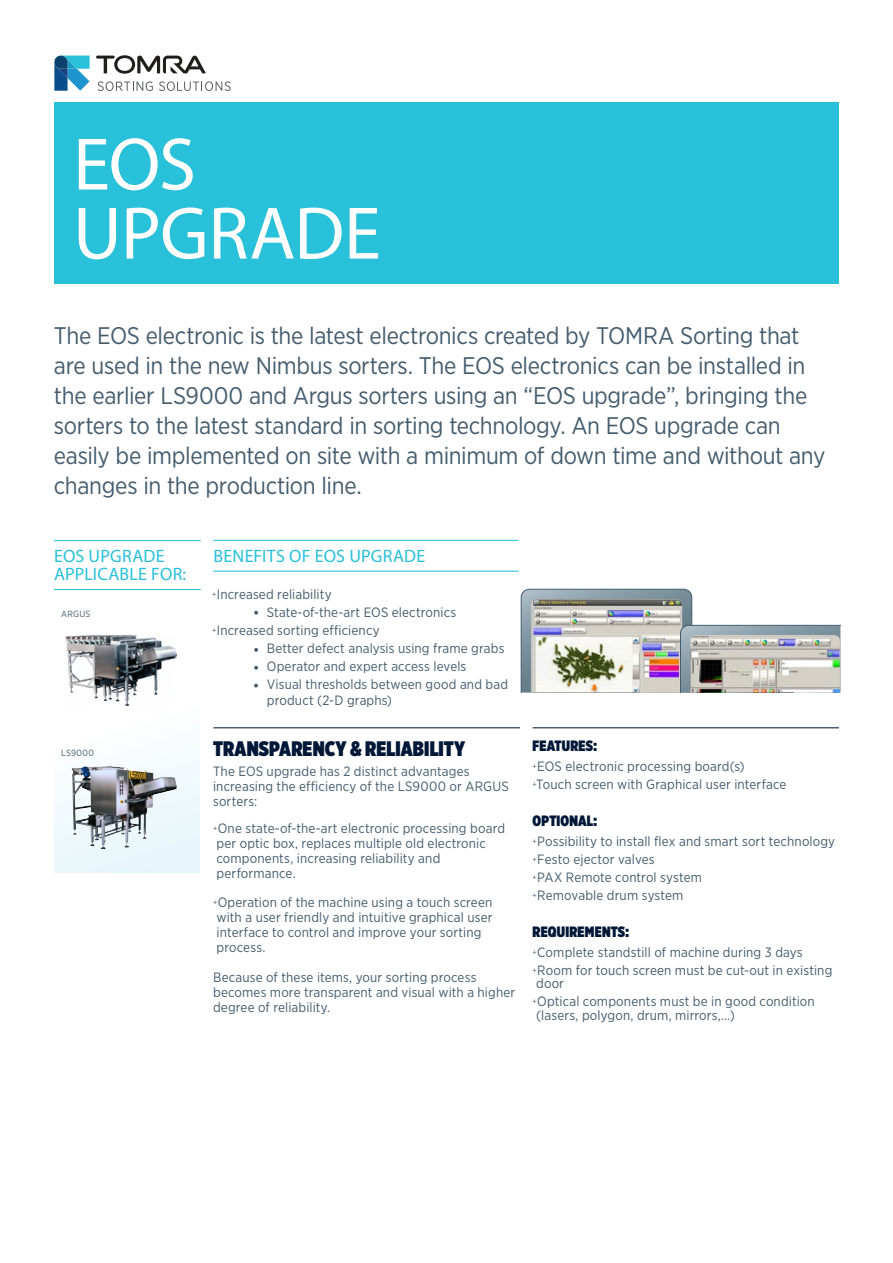
<style>
.page{position:relative;width:893px;height:1263px;background:#fff}
.page>*{position:absolute;margin:0;border:0;box-sizing:border-box;transform-origin:0 0}
.TITLE_1{font:75px "Myriad Pro";letter-spacing:-.01em;color:#fff}
.Big_Paragraph_1{font:24px/30px "Gotham Narrow";letter-spacing:-.015em;color:#445c6e}
.Body_Copy_-_8pt{font:900 21px "Gotham X Narrow";letter-spacing:.005em;color:#001737}
.List_Title_1{font:18px "Myriad Pro";letter-spacing:.005em;color:#29c0da}
.Head_3{font:18px "Myriad Pro";letter-spacing:.015em;color:#29c0da}
.List_2{font:900 15px "Gotham X Narrow";letter-spacing:.015em;color:#001737}
.List_2-2{font:13.5px/13.5px "Gotham Narrow";letter-spacing:.01em;color:#445c6e}
.Body_Copy_-_8pt-2{font:13.5px/15px "Gotham Narrow";letter-spacing:.01em;color:#445c6e}
.Photo_Caption{font:9px "Gotham Narrow";letter-spacing:.03em;color:#445c6e}
</style>
<div class="page">
<div style="left:54px;top:102px;width:785px;height:182px;background:#29c0da"></div>
<hr style="left:533px;top:727px;width:306px;height:1px;background:#001737">
<hr style="left:214px;top:727px;width:306px;height:1px;background:#001737">
<hr style="left:213px;top:540px;width:305px;height:1px;background:#29c0da">
<hr style="left:213px;top:571px;width:305px;height:1px;background:#29c0da">
<svg style="left:55px;top:541px;width:145px;height:331px"></svg>
<hr style="left:54px;top:589px;width:147px;height:1px;background:#29c0da">
<hr style="left:54px;top:540px;width:147px;height:1px;background:#29c0da">
<svg style="left:254px;top:648px;width:4px;height:4px"></svg>
<svg style="left:254px;top:666px;width:4px;height:4px"></svg>
<svg style="left:254px;top:684px;width:4px;height:3px"></svg>
<svg style="left:254px;top:611px;width:4px;height:4px"></svg>
<img style="left:65px;top:634px;width:111px;height:72px">
<img style="left:72px;top:765px;width:67px;height:84px">
<img style="left:521px;top:589px;width:319px;height:104px">
<img style="left:690px;top:635px;width:150px;height:58px">
<svg style="left:54px;top:55px;width:177px;height:36px"></svg>
<p class="TITLE_1" style="left:73px;top:118px;width:124px">EOS</p>
<p class="TITLE_1" style="left:73px;top:187px;width:309px">UPGRADE</p>
<p class="Big_Paragraph_1" style="left:54px;top:320px;width:773px">The EOS electronic is the latest electronics created by TOMRA Sorting that are used in the new Nimbus sorters. The EOS electronics can be installed in the earlier LS9000 and Argus sorters using an “EOS upgrade”, bringing the sorters to the latest standard in sorting technology. An EOS upgrade can easily be implemented on site with a minimum of down time and without any changes in the production line.</p>
<p class="List_Title_1" style="left:54px;top:545px;width:112px">EOS UPGRADE</p>
<p class="List_Title_1" style="left:54px;top:563px;width:134px">APPLICABLE FOR:</p>
<p class="Photo_Caption" style="left:61px;top:609px;width:31px">ARGUS</p>
<p class="Photo_Caption" style="left:61px;top:748px;width:34px">LS9000</p>
<p class="Head_3" style="left:214px;top:545px;width:213px">BENEFITS OF EOS UPGRADE</p>
<p class="List_2-2" style="left:212px;top:587px;width:121px"><sup>+</sup>Increased reliability</p>
<p class="List_2-2" style="left:267px;top:605px;width:191px">State-of-the-art EOS electronics</p>
<p class="List_2-2" style="left:212px;top:623px;width:169px"><sup>+</sup>Increased sorting efficiency</p>
<p class="List_2-2" style="left:267px;top:641px;width:239px">Better defect analysis using frame grabs</p>
<p class="List_2-2" style="left:267px;top:659px;width:201px">Operator and expert access levels</p>
<p class="List_2-2" style="left:267px;top:676px;width:243px;line-height:15.8px">Visual thresholds between good and bad product (2-D graphs)</p>
<p class="Body_Copy_-_8pt" style="left:213px;top:735px;width:254px">TRANSPARENCY &amp; RELIABILITY</p>
<p class="Body_Copy_-_8pt-2" style="left:213px;top:763px;width:297px">The EOS upgrade has 2 distinct advantages increasing the efficiency of the LS9000 or ARGUS sorters:</p>
<p class="Body_Copy_-_8pt-2" style="left:213px;top:821px;width:294px"><sup>+</sup>One state-of-the-art electronic processing board per optic box, replaces multiple old electronic components, increasing reliability and performance.</p>
<p class="Body_Copy_-_8pt-2" style="left:213px;top:894px;width:281px"><sup>+</sup>Operation of the machine using a touch screen with a user friendly and intuitive graphical user interface to control and improve your sorting process.</p>
<p class="Body_Copy_-_8pt-2" style="left:213px;top:969px;width:304px">Because of these items, your sorting process becomes more transparent and visual with a higher degree of reliability.</p>
<p class="List_2" style="left:533px;top:736px;width:66px">FEATURES:</p>
<p class="List_2-2" style="left:533px;top:759px;width:213px"><sup>+</sup>EOS electronic processing board(s)</p>
<p class="List_2-2" style="left:533px;top:777px;width:255px"><sup>+</sup>Touch screen with Graphical user interface</p>
<p class="List_2" style="left:533px;top:812px;width:66px">OPTIONAL:</p>
<p class="List_2-2" style="left:533px;top:834px;width:304px"><sup>+</sup>Possibility to install flex and smart sort technology</p>
<p class="List_2-2" style="left:533px;top:852px;width:124px"><sup>+</sup>Festo ejector valves</p>
<p class="List_2-2" style="left:533px;top:870px;width:171px"><sup>+</sup>PAX Remote control system</p>
<p class="List_2-2" style="left:533px;top:888px;width:152px"><sup>+</sup>Removable drum system</p>
<p class="List_2" style="left:533px;top:923px;width:98px">REQUIREMENTS:</p>
<p class="List_2-2" style="left:533px;top:945px;width:271px"><sup>+</sup>Complete standstill of machine during 3 days</p>
<p class="List_2-2" style="left:533px;top:963px;width:301px"><sup>+</sup>Room for touch screen must be cut-out in existing door</p>
<p class="List_2-2" style="left:533px;top:995px;width:284px"><sup>+</sup>Optical components must be in good condition (lasers, polygon, drum, mirrors,…)</p>
</div>
